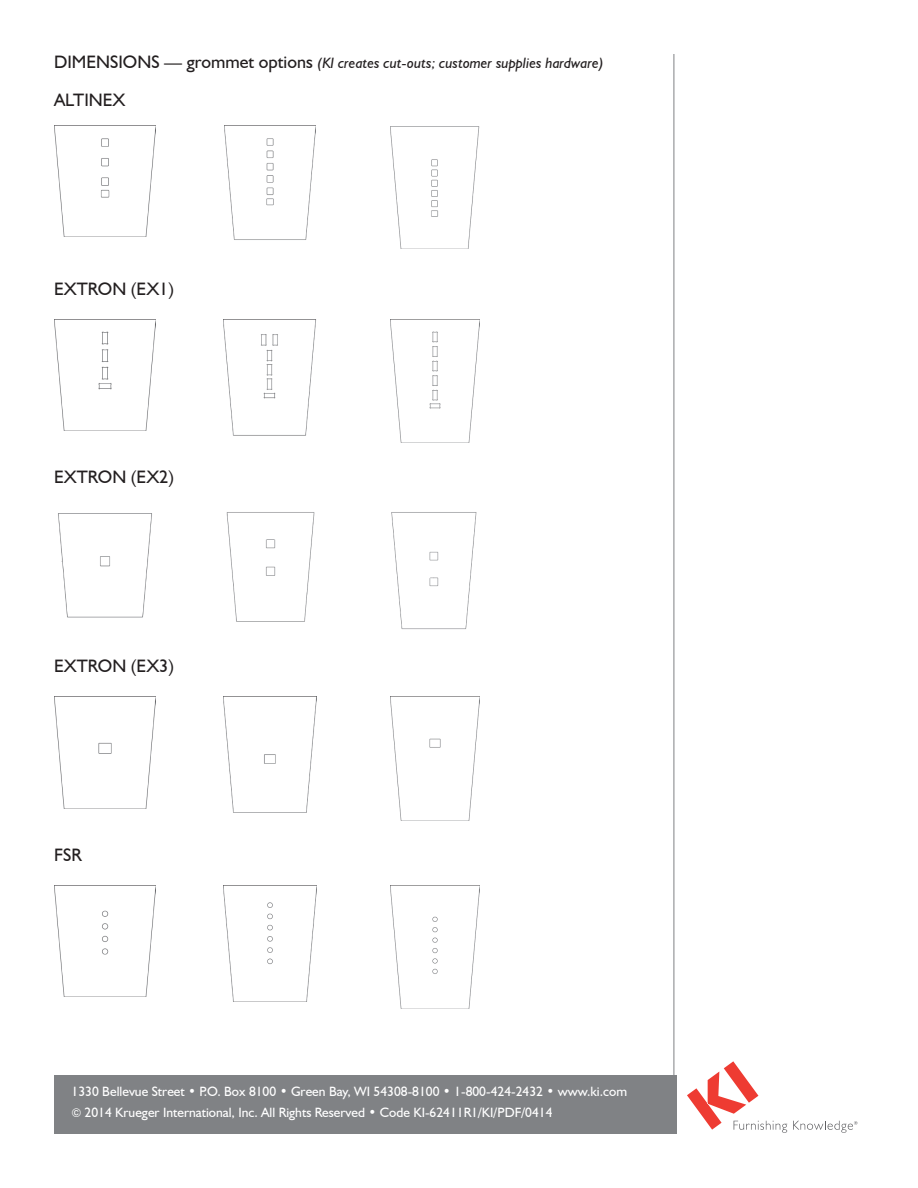
<style>
.page{position:relative;width:918px;height:1188px;background:#fff}
.page>*{position:absolute;margin:0;border:0;box-sizing:border-box;transform-origin:0 0}
.t1{font:18px "Humanist 521 BT";color:#231f20}
.t2{font:italic 15px "Humanist 521 BT";color:#231f20}
.t3{font:13.5px "Humanist 521 BT";color:#fff}
.s1{font-style:normal;font-size:18px}
.s2{font-size:12px}
</style>
<div class="page">
<hr style="left:674px;top:54px;width:1px;height:1080px;background:#808285">
<div style="left:54px;top:1076px;width:622px;height:58px;background:#808285"></div>
<svg style="left:687px;top:1061px;width:100px;height:72px"></svg>
<svg style="left:793px;top:1121px;width:64px;height:12px"></svg>
<img style="left:55px;top:125px;width:100px;height:112px">
<img style="left:224px;top:125px;width:92px;height:115px">
<img style="left:391px;top:126px;width:89px;height:122px">
<img style="left:55px;top:324px;width:100px;height:107px">
<img style="left:224px;top:320px;width:92px;height:115px">
<img style="left:391px;top:320px;width:89px;height:123px">
<img style="left:58px;top:513px;width:94px;height:105px">
<img style="left:226px;top:512px;width:89px;height:110px">
<img style="left:391px;top:512px;width:86px;height:118px">
<img style="left:55px;top:701px;width:100px;height:107px">
<img style="left:224px;top:699px;width:92px;height:114px">
<img style="left:391px;top:697px;width:89px;height:123px">
<img style="left:55px;top:890px;width:100px;height:107px">
<img style="left:224px;top:891px;width:92px;height:110px">
<img style="left:391px;top:886px;width:89px;height:123px">
<p class="t2" style="left:54px;top:53px;width:552px"><span class="s1">DIMENSIONS — grommet options</span> (KI creates cut-outs; customer supplies hardware)</p>
<p class="t1" style="left:54px;top:89px;width:73px">ALTINEX</p>
<p class="t1" style="left:54px;top:278px;width:122px">EXTRON (EX1)</p>
<p class="t1" style="left:54px;top:466px;width:122px">EXTRON (EX2)</p>
<p class="t1" style="left:54px;top:655px;width:122px">EXTRON (EX3)</p>
<p class="t1" style="left:54px;top:844px;width:29px">FSR</p>
<p class="t3" style="left:72px;top:1083px;width:557px">1330 Bellevue Street • P.O. Box 8100 • Green Bay, WI 54308-8100 • 1-800-424-2432 • www.ki.com</p>
<p class="t3" style="left:72px;top:1104px;width:482px"><span class="s2">©</span> 2014 Krueger International, Inc. All Rights Reserved • Code KI-62411R1/KI/PDF/0414</p>
</div>
